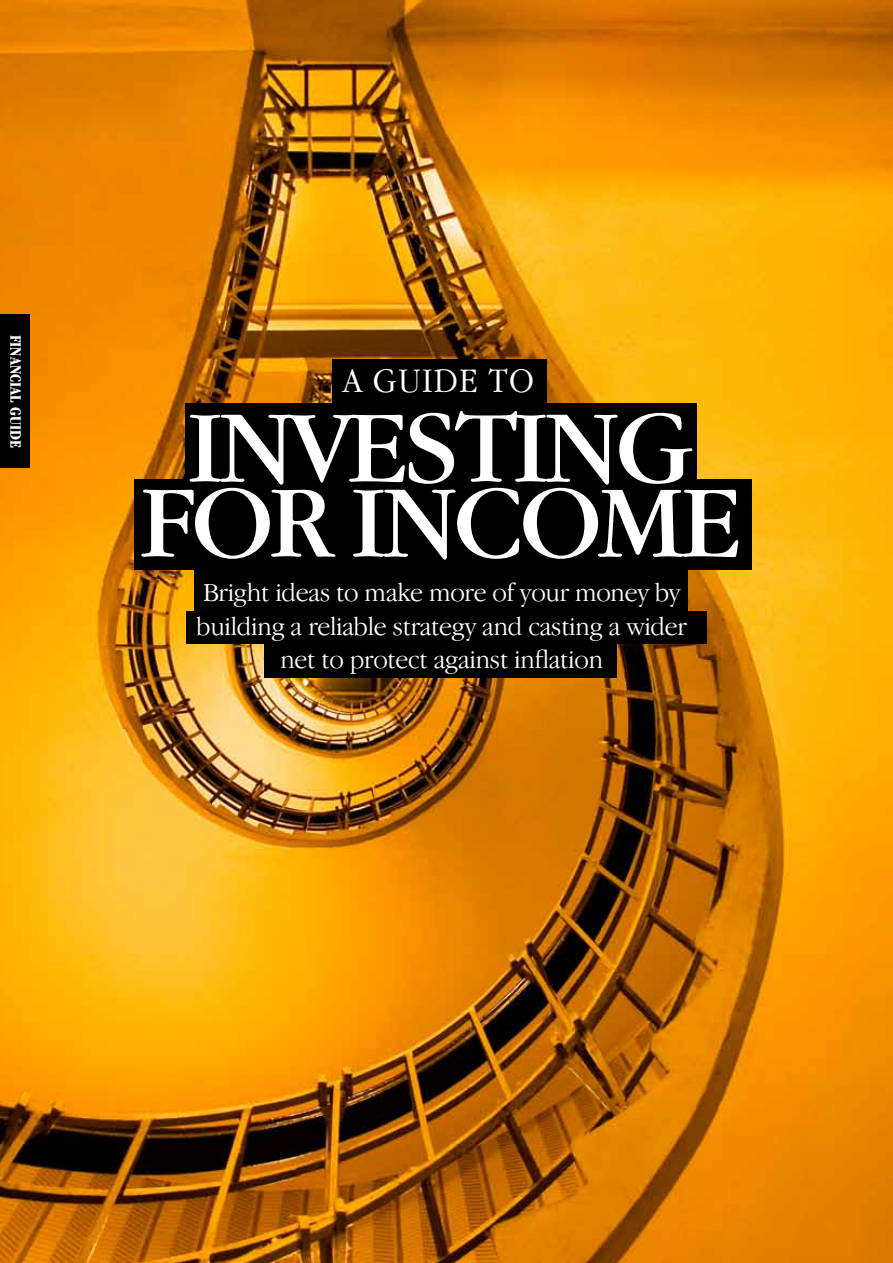
<style>
.page{position:relative;width:893px;height:1263px;background:#fff}
.page>*{position:absolute;margin:0;border:0;box-sizing:border-box;transform-origin:0 0}
.t1{font:106.5px/75px "Garamond IT Cby BT";letter-spacing:-.05em;color:#fff;text-align:center}
.t2{font:300 35.7px "Garamond IT Cby BT";letter-spacing:.04em;color:#fff;scale:.93 1}
.t3{font:300 26.85px/33.9px "Garamond IT Cby BT";letter-spacing:-.01em;color:#fff;text-align:center;scale:.96 1}
.t4{font:700 condensed 16.5px "Garamond IT Cby BT";color:#fff}
</style>
<div class="page">
<img style="left:0;top:0;width:893px;height:1263px">
<div style="left:332px;top:359px;width:215px;height:54px;background:#000"></div>
<div style="left:194px;top:566px;width:493px;height:53px;background:#000"></div>
<div style="left:134px;top:480px;width:618px;height:90px;background:#000"></div>
<div style="left:185px;top:403px;width:511px;height:88px;background:#000"></div>
<div style="left:0;top:314px;width:30px;height:153px;background:#000"></div>
<div style="left:186px;top:611px;width:520px;height:33px;background:#000"></div>
<div style="left:264px;top:637px;width:353px;height:41px;background:#000"></div>
<p class="t4" style="left:25px;top:334px;width:115px;rotate:90deg">FINANCIAL GUIDE</p>
<h2 class="t2" style="left:343px;top:360px;width:207px">A GUIDE TO</h2>
<h1 class="t1" style="left:139px;top:408px;width:605px">INVESTING<br>FOR INCOME</h1>
<p class="t3" style="left:197px;top:575px;width:512px">Bright ideas to make more of your money by building a reliable strategy and casting a wider net to protect against inflation</p>
</div>
